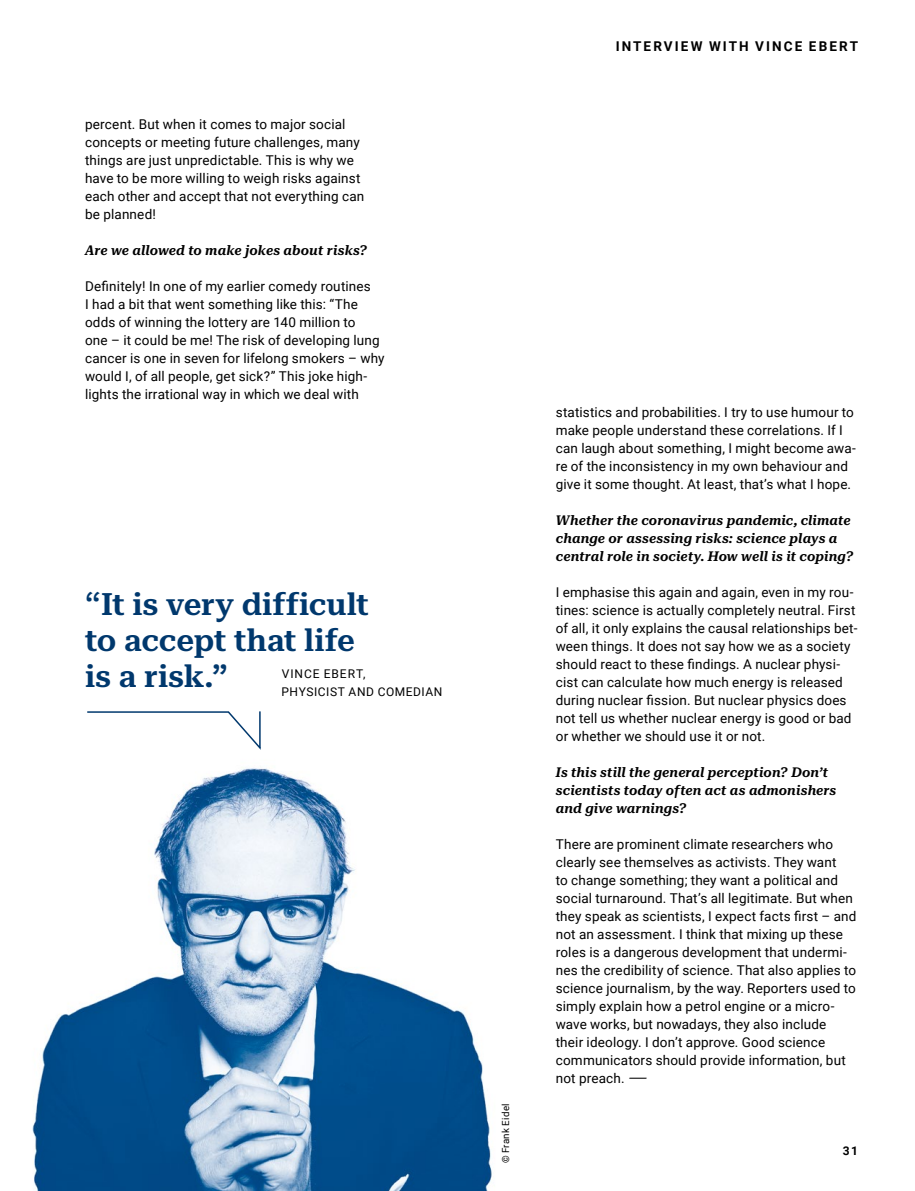
<style>
.page{position:relative;width:915px;height:1191px;background:#fff}
.page>*{position:absolute;margin:0;border:0;box-sizing:border-box;transform-origin:0 0}
.t1{font:30.75px/36px "Roboto Serif 20 pt";color:#00386d}
.t2{font:13.5px/18px "Roboto";letter-spacing:.01em;color:#000}
.t3{font:italic 13.5px/18px "Roboto Serif 20 pt";letter-spacing:.01em;color:#000}
.t4{font:700 13.5px "Roboto";letter-spacing:.15em;color:#000}
.t5{font:12px "Roboto";letter-spacing:.05em;color:#000}
.t6{font:12px "Roboto";letter-spacing:.08em;color:#000}
.t7{font:700 12px "Roboto";color:#000}
.t8{font:9.75px "Roboto";letter-spacing:.025em;color:#000}
.s1{font-family:"Roboto Serif";font-weight:500}
.s2{font-style:italic}
</style>
<div class="page">
<img style="left:32px;top:768px;width:460px;height:423px">
<svg style="left:87px;top:711px;width:174px;height:39px"></svg>
<p class="t2" style="left:85px;top:114px;width:280px">percent. But when it comes to major social concepts or meeting future challenges, many things are just unpredictable. This is why we have to be more willing to weigh risks against each other and accept that not everything can be planned!</p>
<p class="t3" style="left:85px;top:240px;width:283px">Are we allowed to make jokes about risks?</p>
<p class="t2" style="left:85px;top:276px;width:301px">Definitely! In one of my earlier comedy routines<br>I had a bit that went something like this: “The odds of winning the lottery are 140 million to<br>one – it could be me! The risk of developing lung cancer is one in seven for lifelong smokers – why would I, of all people, get sick?” This joke high&shy;lights the irrational way in which we deal with</p>
<p class="t1" style="left:85px;top:584px;width:285px"><span class="s1">“</span>It is very difficult to accept that life is a risk.”</p>
<p class="t6" style="left:281px;top:665px;width:85px">VINCE EBERT,</p>
<p class="t5" style="left:281px;top:683px;width:162px">PHYSICIST AND COMEDIAN</p>
<p class="t4" style="left:615px;top:37px;width:244px">INTERVIEW WITH VINCE EBERT</p>
<p class="t8" style="left:499px;top:1163px;width:61px;rotate:-90deg">© Frank Eidel</p>
<p class="t2" style="left:555px;top:402px;width:301px">statistics and probabilities. I try to use humour to make people understand these correlations. If I can laugh about something, I might become awa&shy;re of the inconsistency in my own behaviour and give it some thought. At least, that’s what I hope.</p>
<p class="t3" style="left:555px;top:510px;width:299px">Whether the coronavirus pandemic, climate change or assessing risks: science plays a central role in society. How well is it coping?</p>
<p class="t2" style="left:555px;top:582px;width:303px">I emphasise this again and again, even in my rou&shy;tines: science is actually completely neutral. First of all, it only explains the causal relationships bet&shy;ween things. It does not say how we as a society should react to these findings. A nuclear physi&shy;cist can calculate how much energy is released during nuclear fission. But nuclear physics does not tell us whether nuclear energy is good or bad or whether we should use it or not.</p>
<p class="t3" style="left:555px;top:762px;width:282px">Is this still the general perception? Don’t scientists today often act as admonishers and give warnings?</p>
<p class="t2" style="left:555px;top:834px;width:302px">There are prominent climate researchers who clearly see themselves as activists. They want<br>to change something; they want a political and social turnaround. That’s all legitimate. But when they speak as scientists, I expect facts first – and not an assessment. I think that mixing up these roles is a dangerous development that undermi&shy;nes the credibility of science. That also applies to science journalism, by the way. Reporters used to simply explain how a petrol engine or a micro&shy;wave works, but nowadays, they also include their ideology. I don’t approve. Good science communicators should provide information, but not preach. <span class="s2">⸺</span></p>
<p class="t7" style="left:842px;top:1142px;width:17px">31</p>
</div>
